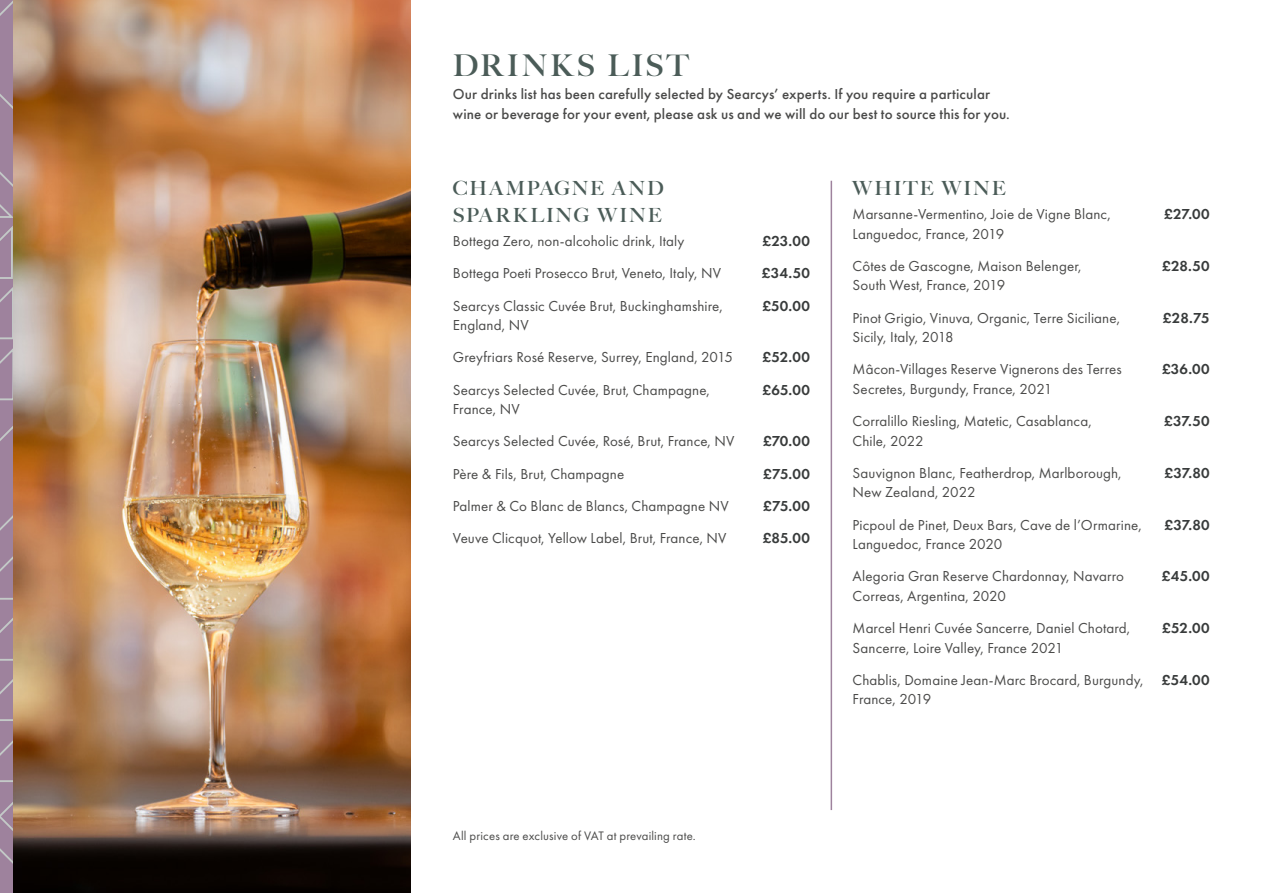
<style>
.page{position:relative;width:1263px;height:893px;background:#fff}
.page>*{position:absolute;margin:0;border:0;box-sizing:border-box;transform-origin:0 0}
.Lv1_Page_Heading{font:700 30px "Big Caslon FB";letter-spacing:.09em;color:#4b5c58}
.Lv1_Subheading{font:700 19.5px/27px "Big Caslon FB";letter-spacing:.09em;color:#4b5c58}
.Body_Copy{font:15px/19.5px "Futura PT";letter-spacing:.005em;color:#4a4a49}
.Intro_body_copy{font:500 15px/19.5px "Futura PT";letter-spacing:.01em;color:#4a4a49}
.Body_Copy-2{font:600 15px "Futura PT";letter-spacing:.01em;color:#383b3b}
.Fine_print{font:12.75px "Futura PT";letter-spacing:.01em;color:#4a4a49}
.s1{font-weight:600;color:#383b3b}
</style>
<div class="page">
<img style="left:13px;top:0;width:397px;height:893px">
<hr style="left:831px;top:181px;width:1px;height:629px;background:#9e829d">
<svg style="left:0;top:0;width:13px;height:893px;background:#a087a0"></svg>
<p class="Lv1_Page_Heading" style="left:453px;top:47px;width:237px">DRINKS LIST</p>
<p class="Intro_body_copy" style="left:453px;top:85px;width:558px">Our drinks list has been carefully selected by Searcys’ experts. If you require a particular wine or beverage for your event, please ask us and we will do our best to source this for you.</p>
<p class="Lv1_Subheading" style="left:453px;top:175px;width:212px">CHAMPAGNE AND<br>SPARKLING WINE</p>
<p class="Body_Copy" style="left:453px;top:231px;width:233px">Bottega Zero, non-alcoholic drink, Italy</p>
<p class="Body_Copy-2" style="left:762px;top:232px;width:49px">£23.00</p>
<p class="Body_Copy" style="left:453px;top:263px;width:270px">Bottega Poeti Prosecco Brut, Veneto, Italy, NV</p>
<p class="Body_Copy-2" style="left:762px;top:264px;width:50px">£34.50</p>
<p class="Body_Copy" style="left:453px;top:296px;width:271px">Searcys Classic Cuvée Brut, Buckinghamshire,</p>
<p class="Body_Copy-2" style="left:762px;top:296px;width:49px">£50.00</p>
<p class="Body_Copy" style="left:453px;top:315px;width:77px">England, NV</p>
<p class="Body_Copy" style="left:453px;top:347px;width:282px">Greyfriars Rosé Reserve, Surrey, England, 2015</p>
<p class="Body_Copy-2" style="left:762px;top:348px;width:49px">£52.00</p>
<p class="Body_Copy" style="left:453px;top:380px;width:259px">Searcys Selected Cuvée, Brut, Champagne,</p>
<p class="Body_Copy-2" style="left:762px;top:380px;width:49px">£65.00</p>
<p class="Body_Copy" style="left:453px;top:399px;width:68px">France, NV</p>
<p class="Body_Copy" style="left:453px;top:432px;width:283px">Searcys Selected Cuvée, Rosé, Brut, France, NV</p>
<p class="Body_Copy-2" style="left:763px;top:432px;width:49px">£70.00</p>
<p class="Body_Copy" style="left:453px;top:464px;width:173px">Père &amp; Fils, Brut, Champagne</p>
<p class="Body_Copy-2" style="left:763px;top:464px;width:48px">£75.00</p>
<p class="Body_Copy" style="left:453px;top:496px;width:277px">Palmer &amp; Co Blanc de Blancs, Champagne NV</p>
<p class="Body_Copy-2" style="left:763px;top:496px;width:48px">£75.00</p>
<p class="Body_Copy" style="left:453px;top:528px;width:275px">Veuve Clicquot, Yellow Label, Brut, France, NV</p>
<p class="Body_Copy-2" style="left:763px;top:529px;width:49px">£85.00</p>
<p class="Lv1_Subheading" style="left:853px;top:175px;width:155px">WHITE WINE</p>
<p class="Body_Copy" style="left:853px;top:204px;width:260px">Marsanne-Vermentino, Joie de Vigne Blanc,</p>
<p class="Body_Copy-2" style="left:1164px;top:205px;width:47px">£27.00</p>
<p class="Body_Copy" style="left:853px;top:224px;width:153px">Languedoc, France, 2019</p>
<p class="Body_Copy" style="left:853px;top:256px;width:231px">Côtes de Gascogne, Maison Belenger,</p>
<p class="Body_Copy-2" style="left:1162px;top:256px;width:49px">£28.50</p>
<p class="Body_Copy" style="left:853px;top:275px;width:154px">South West, France, 2019</p>
<p class="Body_Copy" style="left:853px;top:308px;width:269px">Pinot Grigio, Vinuva, Organic, Terre Siciliane,</p>
<p class="Body_Copy-2" style="left:1163px;top:308px;width:48px">£28.75</p>
<p class="Body_Copy" style="left:853px;top:327px;width:103px">Sicily, Italy, 2018</p>
<p class="Body_Copy" style="left:853px;top:359px;width:271px">Mâcon-Villages Reserve Vignerons des Terres</p>
<p class="Body_Copy-2" style="left:1162px;top:360px;width:49px">£36.00</p>
<p class="Body_Copy" style="left:853px;top:379px;width:201px">Secretes, Burgundy, France, 2021</p>
<p class="Body_Copy" style="left:853px;top:411px;width:241px">Corralillo Riesling, Matetic, Casablanca,</p>
<p class="Body_Copy-2" style="left:1164px;top:412px;width:47px">£37.50</p>
<p class="Body_Copy" style="left:853px;top:431px;width:73px">Chile, 2022</p>
<p class="Body_Copy" style="left:853px;top:463px;width:270px">Sauvignon Blanc, Featherdrop, Marlborough,</p>
<p class="Body_Copy-2" style="left:1164px;top:463px;width:47px">£37.80</p>
<p class="Body_Copy" style="left:853px;top:483px;width:124px">New Zealand, 2022</p>
<p class="Body_Copy" style="left:853px;top:515px;width:291px">Picpoul de Pinet, Deux Bars, Cave de l’Ormarine,</p>
<p class="Body_Copy-2" style="left:1164px;top:515px;width:47px">£37.80</p>
<p class="Body_Copy" style="left:853px;top:534px;width:151px">Languedoc, France 2020</p>
<p class="Body_Copy" style="left:853px;top:567px;width:273px">Alegoria Gran Reserve Chardonnay, Navarro</p>
<p class="Body_Copy-2" style="left:1162px;top:567px;width:49px">£45.00</p>
<p class="Body_Copy" style="left:853px;top:586px;width:155px">Correas, Argentina, 2020</p>
<p class="Body_Copy" style="left:853px;top:618px;width:279px">Marcel Henri Cuvée Sancerre, Daniel Chotard,</p>
<p class="Body_Copy-2" style="left:1162px;top:619px;width:49px">£52.00</p>
<p class="Body_Copy" style="left:853px;top:638px;width:212px">Sancerre, Loire Valley, France 2021</p>
<p class="Body_Copy" style="left:853px;top:670px;width:359px">Chablis, Domaine Jean-Marc Brocard, Burgundy, <span class="s1">£54.00<br></span>France, 2019</p>
<p class="Fine_print" style="left:453px;top:828px;width:244px">All prices are exclusive of VAT at prevailing rate.</p>
</div>
